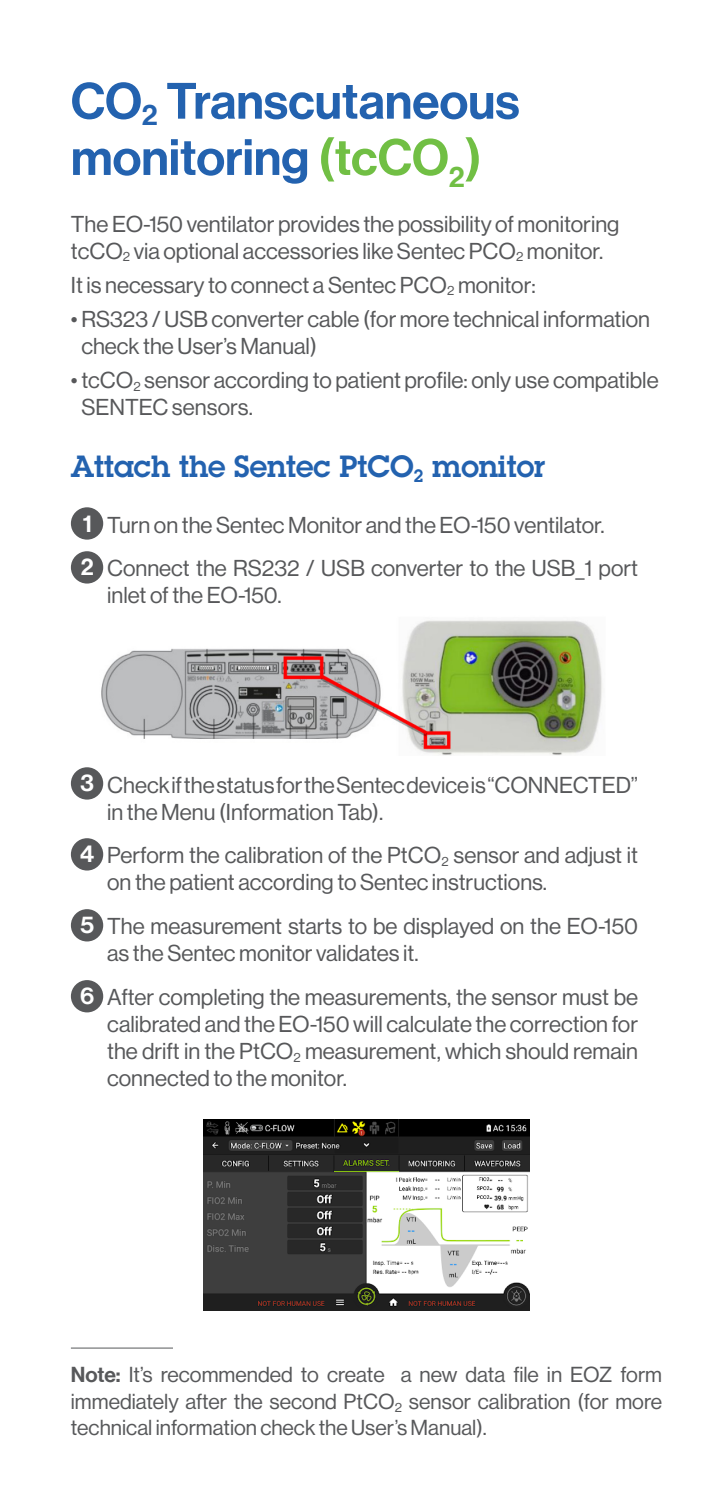
<style>
.page{position:relative;width:709px;height:1489px;background:#fff}
.page>*{position:absolute;margin:0;border:0;box-sizing:border-box;transform-origin:0 0}
.t1{font:50px/56.2px "N Haas Grotesk DS Std 65 Md";color:#2362af}
.t2{font:600 30px "Lubalin Graph";letter-spacing:-.005em;color:#2362af}
.t3{font:23.75px "N Haas Grotesk DS Std 65 Md";color:#fff}
.t4{font:22.5px/27px "N Haas Grotesk DS Std 55 Rg";color:#57585a}
.t5{font:21.25px/26.2px "N Haas Grotesk DS Std 55 Rg";color:#57585a;text-align:justify}
.s1{color:#71bf44}
.s2{font-family:"N Haas Grotesk DS Std 65 Md"}
</style>
<div class="page">
<img style="left:101px;top:620px;width:502px;height:135px">
<div style="left:71px;top:507px;width:32px;height:32px;background:#57585a;border-radius:50%"></div>
<div style="left:71px;top:551px;width:32px;height:32px;background:#57585a;border-radius:50%"></div>
<div style="left:71px;top:767px;width:32px;height:32px;background:#57585a;border-radius:50%"></div>
<div style="left:71px;top:838px;width:32px;height:32px;background:#57585a;border-radius:50%"></div>
<div style="left:71px;top:909px;width:32px;height:32px;background:#57585a;border-radius:50%"></div>
<div style="left:71px;top:980px;width:32px;height:32px;background:#57585a;border-radius:50%"></div>
<hr style="left:71px;top:1347px;width:102px;height:1px;background:#57585a">
<img style="left:204px;top:1119px;width:325px;height:191px">
<p class="t1" style="left:71px;top:74px;width:450px">CO<sub>2</sub> Transcutaneous monitoring <span class="s1">(tcCO</span><sub>2</sub><span class="s1">)</span></p>
<p class="t4" style="left:71px;top:210px;width:550px">The EO-150 ventilator provides the possibility of monitoring tcCO<sub>2</sub> via optional accessories like Sentec PCO<sub>2</sub> monitor.</p>
<p class="t4" style="left:71px;top:272px;width:466px">It is necessary to connect a Sentec PCO<sub>2</sub> monitor:</p>
<p class="t4" style="left:81px;top:306px;width:570px;text-indent:-10px">• RS323 / USB converter cable (for more technical information check the User’s Manual)</p>
<p class="t4" style="left:81px;top:367px;width:579px;text-indent:-10px">• tcCO<sub>2</sub> sensor according to patient profile: only use compatible<br>SENTEC sensors.</p>
<p class="t2" style="left:71px;top:447px;width:476px">Attach the Sentec PtCO<sub>2</sub> monitor</p>
<p class="t3" style="left:83px;top:509px;width:11px">1</p>
<p class="t4" style="left:107px;top:511px;width:499px">Turn on the Sentec Monitor and the EO-150 ventilator.</p>
<p class="t3" style="left:81px;top:553px;width:14px">2</p>
<p class="t4" style="left:107px;top:555px;width:532px">Connect the RS232 / USB converter to the USB_1 port inlet of the EO-150.</p>
<p class="t3" style="left:81px;top:769px;width:15px">3</p>
<p class="t4" style="left:107px;top:771px;width:532px">Check if the status for the Sentec device is “CONNECTED” in the Menu (Information Tab).</p>
<p class="t3" style="left:80px;top:840px;width:16px">4</p>
<p class="t4" style="left:107px;top:842px;width:532px">Perform the calibration of the PtCO<sub>2</sub> sensor and adjust it on the patient according to Sentec instructions.</p>
<p class="t3" style="left:80px;top:911px;width:15px">5</p>
<p class="t4" style="left:107px;top:913px;width:532px">The measurement starts to be displayed on the EO-150 as the Sentec monitor validates it.</p>
<p class="t3" style="left:80px;top:982px;width:16px">6</p>
<p class="t4" style="left:107px;top:984px;width:532px;text-align:justify">After completing the measurements, the sensor must be calibrated and the EO-150 will calculate the correction for the drift in the PtCO<sub>2</sub> measurement, which should remain connected to the monitor.</p>
<p class="t5" style="left:71px;top:1361px;width:593px"><span class="s2">Note:</span> It’s recommended to create a new data file in EOZ form immediately after the second PtCO<sub>2</sub> sensor calibration (for more technical information check the User’s Manual).</p>
</div>
